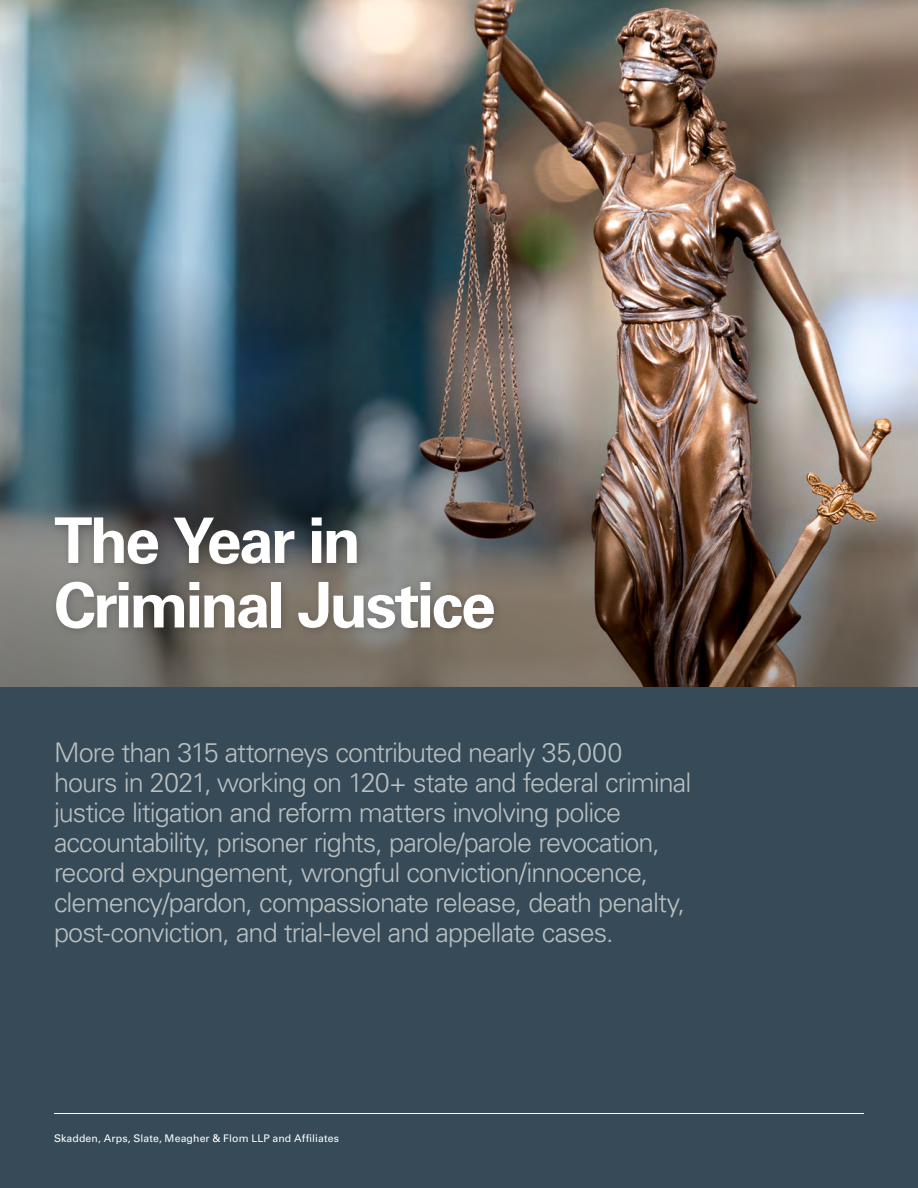
<style>
.page{position:relative;width:918px;height:1188px;background:#fff}
.page>*{position:absolute;margin:0;border:0;box-sizing:border-box;transform-origin:0 0}
.t1{font:700 63px/64.5px "Univers LT Std";letter-spacing:-.045em;color:#fff}
.t2{font:300 27px/30px "Univers LT Std";letter-spacing:-.035em;color:#bac0c1}
.t3{font:10.5px "Univers LT Std";letter-spacing:.01em;color:#fff}
</style>
<div class="page">
<img style="left:0;top:0;width:918px;height:688px">
<div style="left:0;top:688px;width:918px;height:500px;background:#364a57"></div>
<div style="left:49px;top:512px;width:455px;height:126px;background:#231f20;opacity:.25"></div>
<hr style="left:54px;top:1113px;width:810px;height:1px;background:#fff">
<h2 class="t1" style="left:54px;top:509px;width:443px">The Year in<br>Criminal Justice</h2>
<p class="t2" style="left:54px;top:738px;width:639px">More than 315 attorneys contributed nearly 35,000 hours in 2021, working on 120+ state and federal criminal justice litigation and reform matters involving police accountability, prisoner rights, parole/parole revocation, record expungement, wrongful conviction/innocence, clemency/pardon, compassionate release, death penalty, post-conviction, and trial-level and appellate cases.</p>
<p class="t3" style="left:54px;top:1132px;width:287px">Skadden, Arps, Slate, Meagher &amp; Flom LLP and Affiliates</p>
</div>
